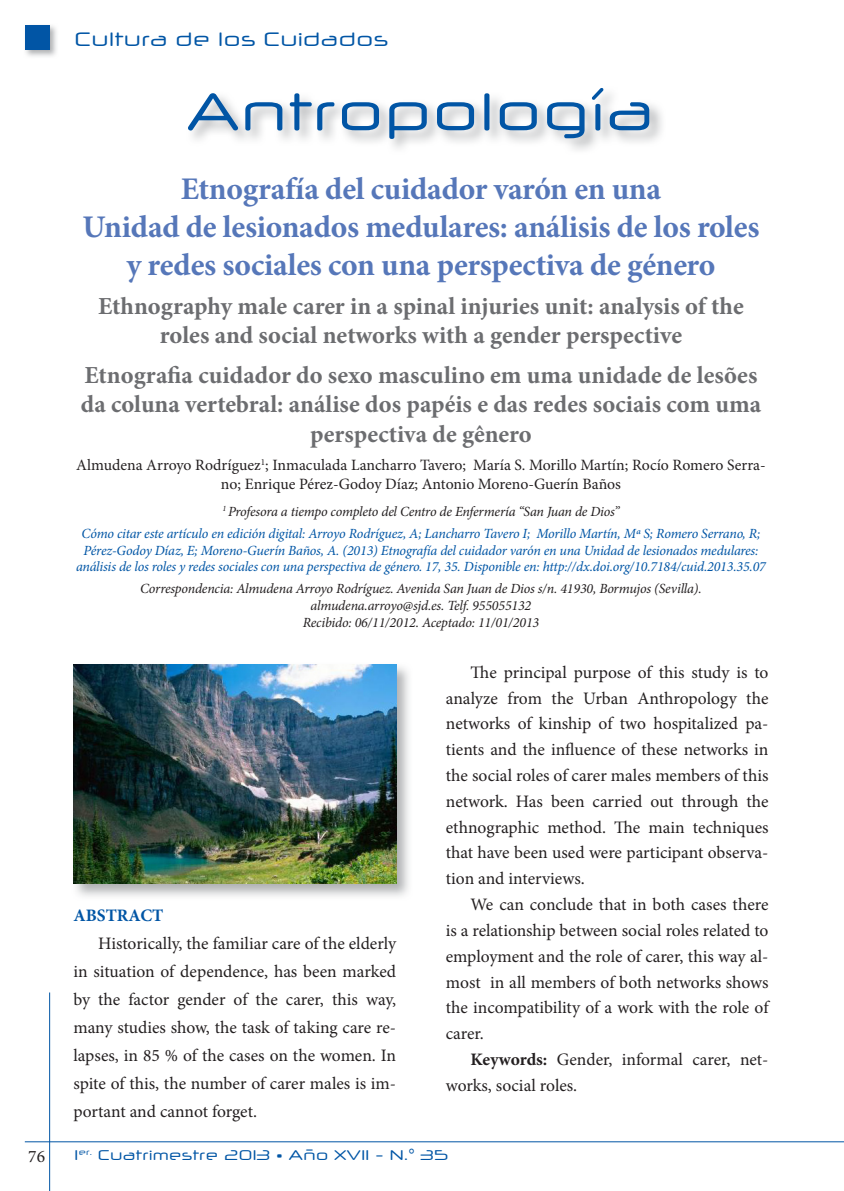
<style>
.page{position:relative;width:844px;height:1191px;background:#fff}
.page>*{position:absolute;margin:0;border:0;box-sizing:border-box;transform-origin:0 0}
.t1{font:52.5px "Neuropol X Free";color:#0155a5}
.t2{font:700 31.5px/37.8px "Minion Pro";letter-spacing:-.01em;color:#5677b9;text-align:center}
.t3{font:700 24.5px/29.4px "Minion Pro";color:#6c6d70;text-align:center}
.t4{font:19.25px "Neuropol X Free";color:#0155a5}
.t5{font:17.5px/25.9px "Minion Pro";color:#231f20;text-align:justify}
.t6{font:700 17.5px "Minion Pro";color:#0155a5}
.t7{font:15.75px/18.9px "Minion Pro";color:#231f20;text-align:center}
.t8{font:italic 14px/21.7px "Minion Pro";letter-spacing:-.015em;color:#0155a5;text-align:center}
.t9{font:italic 14px/16.8px "Minion Pro";letter-spacing:-.015em;color:#231f20;text-align:center}
.t10{font:14px "Neuropol X Free";color:#0155a5}
.s1{color:#231f20}
.s2{font-weight:700}
</style>
<div class="page">
<hr style="left:49px;top:992px;width:1px;height:199px;background:#0155a5">
<hr style="left:25px;top:1141px;width:818px;height:1px;background:#0155a5">
<img style="left:25px;top:25px;width:32px;height:32px">
<div style="left:25px;top:25px;width:25px;height:25px;background:#0155a5"></div>
<img style="left:73px;top:664px;width:336px;height:233px">
<img style="left:73px;top:665px;width:323px;height:218px">
<p class="t5" style="left:28px;top:1143px;width:18px">76</p>
<p class="t4" style="left:74px;top:27px;width:315px">Cultura de los Cuidados</p>
<h1 class="t1" style="left:186px;top:78px;width:470px">Antropología</h1>
<h2 class="t2" style="left:82px;top:170px;width:678px">Etnografía del cuidador varón en una<br>Unidad de lesionados medulares: análisis de los roles y redes sociales con una perspectiva de género</h2>
<h3 class="t3" style="left:98px;top:291px;width:647px">Ethnography male carer in a spinal injuries unit: analysis of the roles and social networks with a gender perspective</h3>
<h3 class="t3" style="left:81px;top:360px;width:681px">Etnografia cuidador do sexo masculino em uma unidade de lesões da coluna vertebral: análise dos papéis e das redes sociais com uma perspectiva de gênero</h3>
<p class="t7" style="left:76px;top:456px;width:690px">Almudena Arroyo Rodríguez<sup>1</sup>; Inmaculada Lancharro Tavero; María S. Morillo Martín; Rocío Romero Serra&shy;no; Enrique Pérez-Godoy Díaz; Antonio Moreno-Guerín Baños</p>
<p class="t8" style="left:82px;top:501px;width:680px"><sup>1</sup> <span class="s1">Profesora a tiempo completo del Centro de Enfermería “San Juan de Dios”<br></span>Cómo citar este artículo en edición digital: Arroyo Rodríguez, A; Lancharro Tavero I; Morillo Martín, Mª S; Romero Serrano, R;</p>
<p class="t8" style="left:76px;top:542px;width:691px;line-height:16.8px">Pérez-Godoy Díaz, E; Moreno-Guerín Baños, A. (2013) Etnografía del cuidador varón en una Unidad de lesionados medulares: análisis de los roles y redes sociales con una perspectiva de género. 17, 35. Disponible en: http://dx.doi.org/10.7184/cuid.2013.35.07</p>
<p class="t9" style="left:140px;top:580px;width:563px">Correspondencia: Almudena Arroyo Rodríguez. Avenida San Juan de Dios s/n. 41930, Bormujos (Sevilla). almudena.arroyo@sjd.es. Telf. 955055132<br>Recibido: 06/11/2012. Aceptado: 11/01/2013</p>
<p class="t6" style="left:73px;top:903px;width:91px">ABSTRACT</p>
<p class="t5" style="left:73px;top:929px;width:324px;line-height:27.8px;text-indent:25px">Historically, the familiar care of the elderly in situation of dependence, has been marked by the factor gender of the carer, this way, many studies show, the task of taking care re&shy;lapses, in 85 % of the cases on the women. In spite of this, the number of carer males is im&shy;portant and cannot forget.</p>
<p class="t5" style="left:445px;top:659px;width:324px;text-indent:25px">The principal purpose of this study is to analyze from the Urban Anthropology the networks of kinship of two hospitalized pa&shy;tients and the influence of these networks in the social roles of carer males members of this network. Has been carried out through the ethnographic method. The main techniques that have been used were participant observa&shy;tion and interviews.</p>
<p class="t5" style="left:445px;top:891px;width:324px;text-indent:25px">We can conclude that in both cases there is a relationship between social roles related to employment and the role of carer, this way al&shy;most in all members of both networks shows the incompatibility of a work with the role of carer.</p>
<p class="t5" style="left:445px;top:1046px;width:324px;text-indent:25px"><span class="s2">Keywords:</span> Gender, informal carer, net&shy;works, social roles.</p>
<p class="t10" style="left:74px;top:1146px;width:376px">1<sup>er.</sup> Cuatrimestre 2013 • Año XVII - N.° 35</p>
</div>
